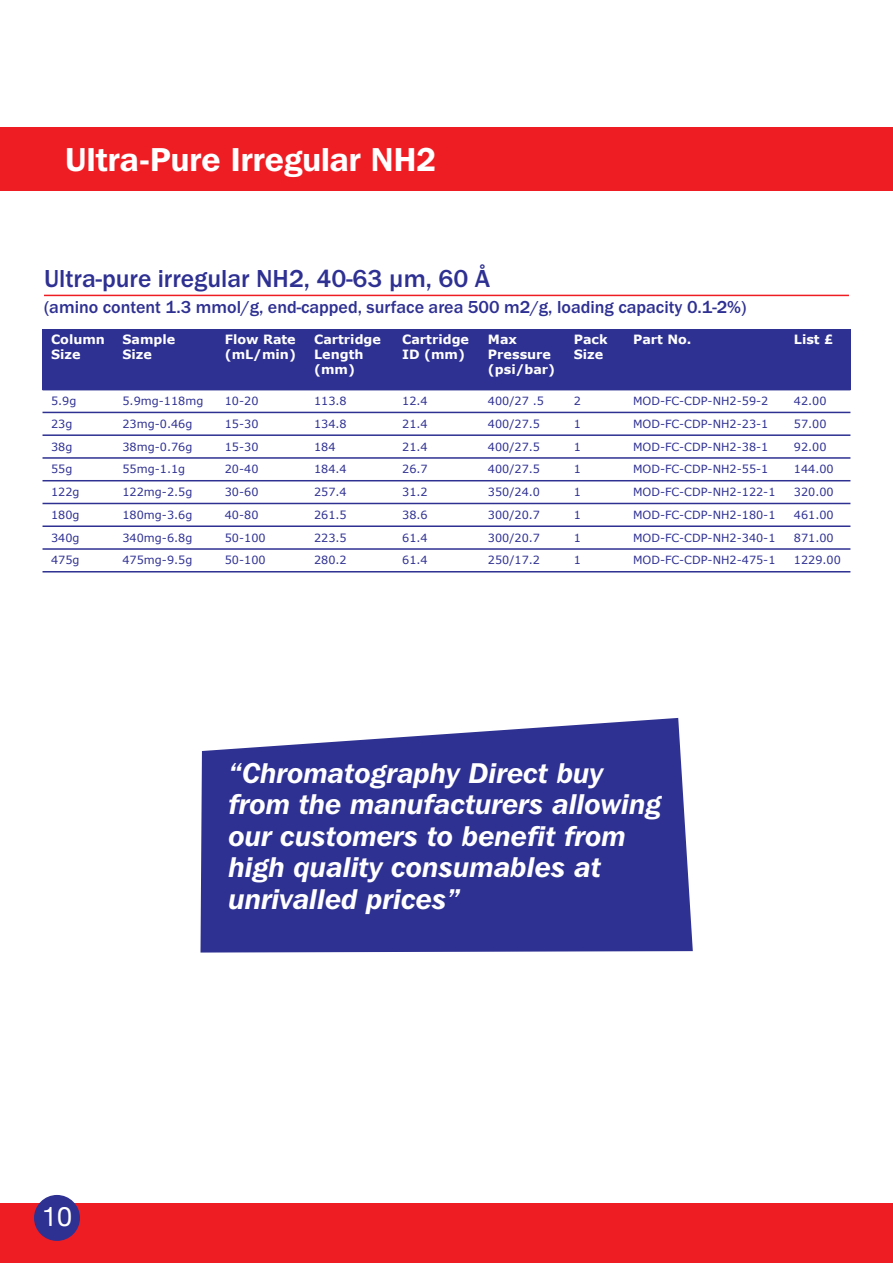
<style>
.page{position:relative;width:893px;height:1263px;background:#fff}
.page>*{position:absolute;margin:0;border:0;box-sizing:border-box;transform-origin:0 0}
.t1{font:600 33px "Franklin Gothic IT Cby BT";color:#fff}
.t2{font:italic 600 28.5px/31.5px "Franklin Gothic IT Cby BT";color:#fff}
.t3{font:27px "Helvetica Neue";color:#fff}
.t4{font:500 25.5px "Franklin Gothic";color:#2e3092}
.t5{font:500 18px "Franklin Gothic";color:#2e3092}
.t6{font:700 12.75px/15.3px "Verdana";color:#fff}
.t7{font:11.25px "Verdana";color:#2e3092}
</style>
<div class="page">
<div style="left:0;top:128px;width:893px;height:63px;background:#ee1d23"></div>
<div style="left:0;top:1203px;width:893px;height:60px;background:#ee1d23"></div>
<div style="left:34px;top:1195px;width:46px;height:46px;background:#2e3092;border-radius:50%"></div>
<hr style="left:44px;top:295px;width:805px;height:1px;background:#ee1d23">
<div style="left:43px;top:329px;width:71px;height:61px;background:#2e3092"></div>
<div style="left:114px;top:329px;width:102px;height:61px;background:#2e3092"></div>
<div style="left:216px;top:329px;width:90px;height:61px;background:#2e3092"></div>
<div style="left:306px;top:329px;width:88px;height:61px;background:#2e3092"></div>
<div style="left:394px;top:329px;width:85px;height:61px;background:#2e3092"></div>
<div style="left:479px;top:329px;width:86px;height:61px;background:#2e3092"></div>
<div style="left:565px;top:329px;width:59px;height:61px;background:#2e3092"></div>
<div style="left:624px;top:329px;width:161px;height:61px;background:#2e3092"></div>
<div style="left:785px;top:329px;width:65px;height:61px;background:#2e3092"></div>
<hr style="left:43px;top:412px;width:807px;height:1px;background:#2e3092">
<hr style="left:43px;top:434px;width:807px;height:2px;background:#2e3092">
<hr style="left:43px;top:457px;width:807px;height:2px;background:#2e3092">
<hr style="left:43px;top:480px;width:807px;height:1px;background:#2e3092">
<hr style="left:43px;top:503px;width:807px;height:1px;background:#2e3092">
<hr style="left:43px;top:525px;width:807px;height:2px;background:#2e3092">
<hr style="left:43px;top:548px;width:807px;height:2px;background:#2e3092">
<hr style="left:43px;top:571px;width:807px;height:1px;background:#2e3092">
<svg style="left:200px;top:718px;width:493px;height:234px;background:#40429b"></svg>
<h1 class="t1" style="left:65px;top:148px;width:373px">Ultra-Pure Irregular NH2</h1>
<h3 class="t4" style="left:44px;top:264px;width:447px">Ultra-pure irregular NH2, 40-63 µm, 60 Å</h3>
<h3 class="t5" style="left:44px;top:296px;width:704px">(amino content 1.3 mmol/g, end-capped, surface area 500 m2/g, loading capacity 0.1-2%)</h3>
<p class="t6" style="left:51px;top:331px;width:55px">Column<br>Size</p>
<p class="t6" style="left:122px;top:331px;width:54px">Sample<br>Size</p>
<p class="t6" style="left:225px;top:331px;width:73px">Flow Rate (mL/min)</p>
<p class="t6" style="left:314px;top:331px;width:68px">Cartridge<br>Length (mm)</p>
<p class="t6" style="left:402px;top:331px;width:68px">Cartridge<br>ID (mm)</p>
<p class="t6" style="left:488px;top:331px;width:69px">Max<br>Pressure (psi/bar)</p>
<p class="t6" style="left:574px;top:331px;width:35px">Pack<br>Size</p>
<p class="t6" style="left:633px;top:331px;width:60px">Part No.</p>
<p class="t6" style="left:794px;top:331px;width:41px">List £</p>
<p class="t7" style="left:51px;top:394px;width:27px">5.9g</p>
<p class="t7" style="left:122px;top:394px;width:82px">5.9mg-118mg</p>
<p class="t7" style="left:225px;top:394px;width:35px">10-20</p>
<p class="t7" style="left:314px;top:394px;width:34px">113.8</p>
<p class="t7" style="left:402px;top:394px;width:27px">12.4</p>
<p class="t7" style="left:488px;top:394px;width:58px">400/27 .5</p>
<p class="t7" style="left:574px;top:394px;width:9px">2</p>
<p class="t7" style="left:633px;top:394px;width:137px">MOD-FC-CDP-NH2-59-2</p>
<p class="t7" style="left:794px;top:394px;width:34px">42.00</p>
<p class="t7" style="left:51px;top:416px;width:23px">23g</p>
<p class="t7" style="left:122px;top:416px;width:71px">23mg-0.46g</p>
<p class="t7" style="left:225px;top:416px;width:35px">15-30</p>
<p class="t7" style="left:314px;top:416px;width:34px">134.8</p>
<p class="t7" style="left:402px;top:416px;width:27px">21.4</p>
<p class="t7" style="left:488px;top:416px;width:54px">400/27.5</p>
<p class="t7" style="left:574px;top:416px;width:9px">1</p>
<p class="t7" style="left:633px;top:416px;width:137px">MOD-FC-CDP-NH2-23-1</p>
<p class="t7" style="left:794px;top:416px;width:34px">57.00</p>
<p class="t7" style="left:51px;top:439px;width:23px">38g</p>
<p class="t7" style="left:122px;top:439px;width:71px">38mg-0.76g</p>
<p class="t7" style="left:225px;top:439px;width:35px">15-30</p>
<p class="t7" style="left:314px;top:439px;width:23px">184</p>
<p class="t7" style="left:402px;top:439px;width:27px">21.4</p>
<p class="t7" style="left:488px;top:439px;width:54px">400/27.5</p>
<p class="t7" style="left:574px;top:439px;width:9px">1</p>
<p class="t7" style="left:633px;top:439px;width:137px">MOD-FC-CDP-NH2-38-1</p>
<p class="t7" style="left:794px;top:439px;width:34px">92.00</p>
<p class="t7" style="left:51px;top:462px;width:23px">55g</p>
<p class="t7" style="left:122px;top:462px;width:64px">55mg-1.1g</p>
<p class="t7" style="left:225px;top:462px;width:35px">20-40</p>
<p class="t7" style="left:314px;top:462px;width:34px">184.4</p>
<p class="t7" style="left:402px;top:462px;width:27px">26.7</p>
<p class="t7" style="left:488px;top:462px;width:54px">400/27.5</p>
<p class="t7" style="left:574px;top:462px;width:9px">1</p>
<p class="t7" style="left:633px;top:462px;width:137px">MOD-FC-CDP-NH2-55-1</p>
<p class="t7" style="left:794px;top:462px;width:41px">144.00</p>
<p class="t7" style="left:51px;top:485px;width:30px">122g</p>
<p class="t7" style="left:122px;top:485px;width:71px">122mg-2.5g</p>
<p class="t7" style="left:225px;top:485px;width:35px">30-60</p>
<p class="t7" style="left:314px;top:485px;width:34px">257.4</p>
<p class="t7" style="left:402px;top:485px;width:27px">31.2</p>
<p class="t7" style="left:488px;top:485px;width:54px">350/24.0</p>
<p class="t7" style="left:574px;top:485px;width:9px">1</p>
<p class="t7" style="left:633px;top:485px;width:144px">MOD-FC-CDP-NH2-122-1</p>
<p class="t7" style="left:794px;top:485px;width:41px">320.00</p>
<p class="t7" style="left:51px;top:507px;width:30px">180g</p>
<p class="t7" style="left:122px;top:507px;width:71px">180mg-3.6g</p>
<p class="t7" style="left:225px;top:507px;width:35px">40-80</p>
<p class="t7" style="left:314px;top:507px;width:34px">261.5</p>
<p class="t7" style="left:402px;top:507px;width:27px">38.6</p>
<p class="t7" style="left:488px;top:507px;width:54px">300/20.7</p>
<p class="t7" style="left:574px;top:507px;width:9px">1</p>
<p class="t7" style="left:633px;top:507px;width:144px">MOD-FC-CDP-NH2-180-1</p>
<p class="t7" style="left:794px;top:507px;width:41px">461.00</p>
<p class="t7" style="left:51px;top:530px;width:30px">340g</p>
<p class="t7" style="left:122px;top:530px;width:71px">340mg-6.8g</p>
<p class="t7" style="left:225px;top:530px;width:42px">50-100</p>
<p class="t7" style="left:314px;top:530px;width:34px">223.5</p>
<p class="t7" style="left:402px;top:530px;width:27px">61.4</p>
<p class="t7" style="left:488px;top:530px;width:54px">300/20.7</p>
<p class="t7" style="left:574px;top:530px;width:9px">1</p>
<p class="t7" style="left:633px;top:530px;width:144px">MOD-FC-CDP-NH2-340-1</p>
<p class="t7" style="left:794px;top:530px;width:41px">871.00</p>
<p class="t7" style="left:51px;top:553px;width:30px">475g</p>
<p class="t7" style="left:122px;top:553px;width:71px">475mg-9.5g</p>
<p class="t7" style="left:225px;top:553px;width:42px">50-100</p>
<p class="t7" style="left:314px;top:553px;width:34px">280.2</p>
<p class="t7" style="left:402px;top:553px;width:27px">61.4</p>
<p class="t7" style="left:488px;top:553px;width:54px">250/17.2</p>
<p class="t7" style="left:574px;top:553px;width:9px">1</p>
<p class="t7" style="left:633px;top:553px;width:144px">MOD-FC-CDP-NH2-475-1</p>
<p class="t7" style="left:794px;top:553px;width:49px">1229.00</p>
<h3 class="t3" style="left:42px;top:1200px;width:32px">10</h3>
<h2 class="t2" style="left:229px;top:760px;width:434px">“Chromatography Direct buy from the manufacturers allowing our customers to benefit from high quality consumables at unrivalled prices”</h2>
</div>
